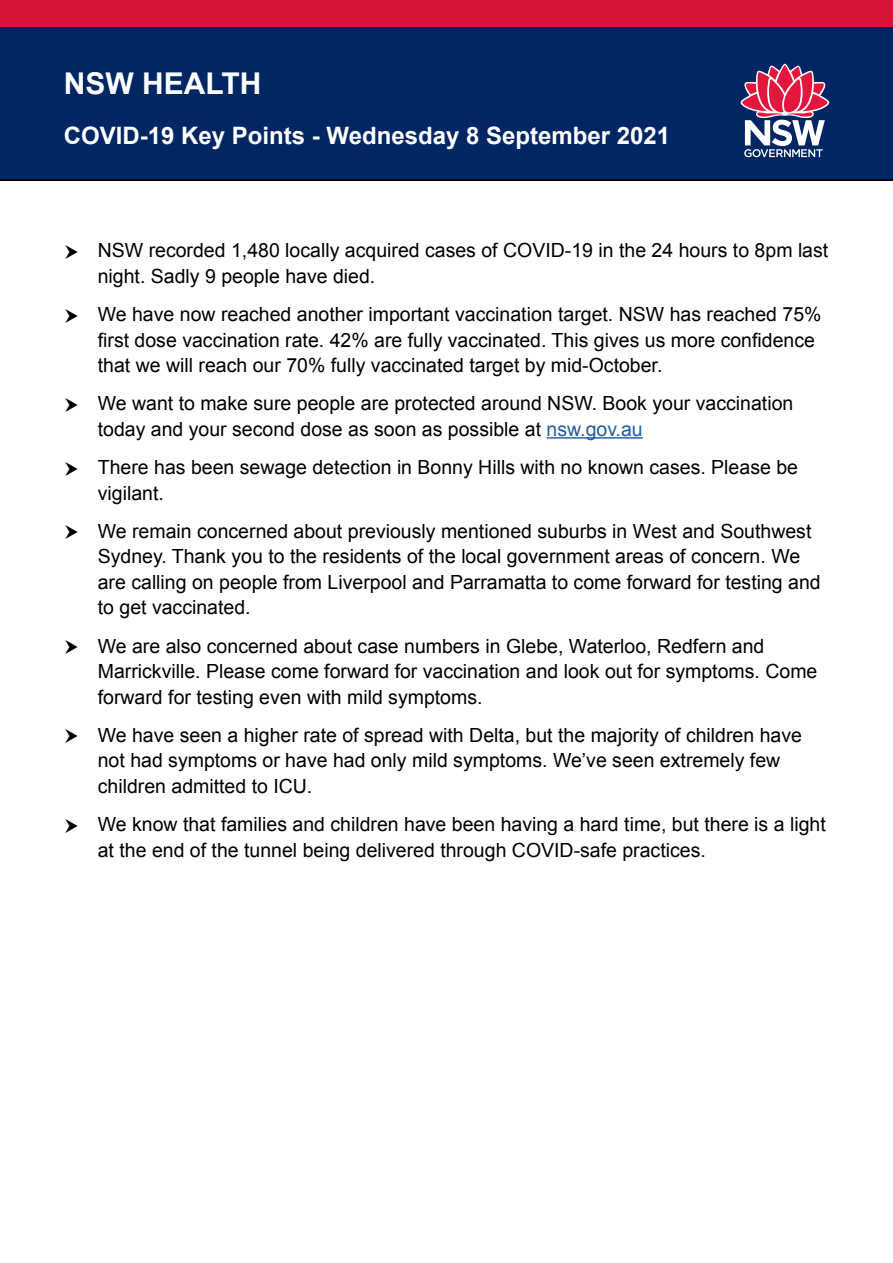
<style>
.page{position:relative;width:893px;height:1263px;background:#fff}
.page>*{position:absolute;margin:0;border:0;box-sizing:border-box;transform-origin:0 0}
.t1{font:700 30px "Arial";color:#fff}
.t2{font:700 24px "Arial";color:#fff}
.t3{font:19.5px/25.5px "Arial";color:#000}
.s1{color:#215e9e}
</style>
<div class="page">
<img style="left:0;top:0;width:893px;height:180px">
<svg style="left:741px;top:64px;width:88px;height:93px"></svg>
<hr style="left:547px;top:437px;width:96px;height:2px;background:#215e9e">
<p class="t1" style="left:64px;top:64px;width:199px">NSW HEALTH</p>
<p class="t2" style="left:64px;top:120px;width:608px">COVID-19 Key Points - Wednesday 8 September 2021</p>
<p class="t3" style="left:98px;top:238px;width:732px">NSW recorded 1,480 locally acquired cases of COVID-19 in the 24 hours to 8pm last night. Sadly 9 people have died.</p>
<p class="t3" style="left:98px;top:302px;width:725px">We have now reached another important vaccination target. NSW has reached 75% first dose vaccination rate. 42% are fully vaccinated. This gives us more confidence that we will reach our 70% fully vaccinated target by mid-October.</p>
<p class="t3" style="left:98px;top:391px;width:697px">We want to make sure people are protected around NSW. Book your vaccination today and your second dose as soon as possible at <span class="s1">nsw.gov.au</span></p>
<p class="t3" style="left:98px;top:455px;width:702px">There has been sewage detection in Bonny Hills with no known cases. Please be vigilant.</p>
<p class="t3" style="left:98px;top:518px;width:724px">We remain concerned about previously mentioned suburbs in West and Southwest Sydney. Thank you to the residents of the local government areas of concern. We are calling on people from Liverpool and Parramatta to come forward for testing and to get vaccinated.</p>
<p class="t3" style="left:98px;top:633px;width:721px">We are also concerned about case numbers in Glebe, Waterloo, Redfern and<br>Marrickville. Please come forward for vaccination and look out for symptoms. Come forward for testing even with mild symptoms.</p>
<p class="t3" style="left:98px;top:722px;width:706px">We have seen a higher rate of spread with Delta, but the majority of children have not had symptoms or have had only mild symptoms. We’ve seen extremely few children admitted to ICU.</p>
<p class="t3" style="left:98px;top:812px;width:729px">We know that families and children have been having a hard time, but there is a light at the end of the tunnel being delivered through COVID-safe practices.</p>
</div>
